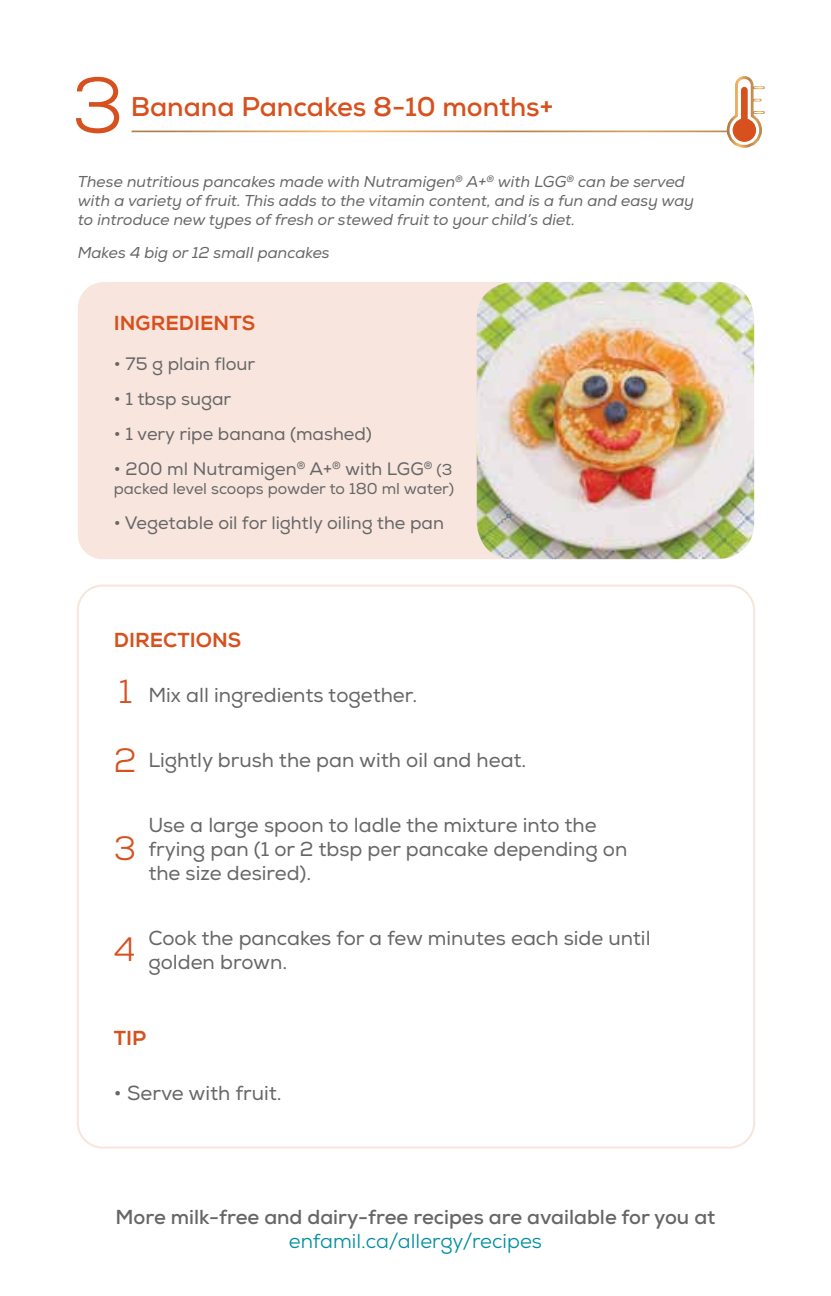
<style>
.page{position:relative;width:831px;height:1296px;background:#fff}
.page>*{position:absolute;margin:0;border:0;box-sizing:border-box;transform-origin:0 0}
.t1{font:78.75px "Nexa";color:#d7511e}
.t2{font:33.75px/68.4px "Nexa";color:#d7511e}
.t3{font:700 27px "Nexa";color:#d7511e}
.t4{font:20.25px/24.3px "Nexa";color:#666}
.t5{font:700 20.25px "Nexa";color:#666}
.t6{font:20.25px "Nexa";color:#008e9f}
.t7{font:800 20.25px "Nexa";color:#d7511e}
.t8{font:18px "Nexa";color:#666}
.t9{font:italic 15.75px/18.9px "Nexa";color:#666}
.t10{font:15.75px "Nexa";color:#666}
.s1{font-size:15.75px}
</style>
<div class="page">
<div style="left:78px;top:282px;width:668px;height:277px;background:#f8e5dd;border-radius:25px"></div>
<svg style="left:725px;top:76px;width:38px;height:72px"></svg>
<img style="left:476px;top:282px;width:278px;height:277px">
<h1 class="t1" style="left:72px;top:55px;width:54px">3</h1>
<h3 class="t3" style="left:131px;top:89px;width:424px">Banana Pancakes 8-10 months+</h3>
<p class="t9" style="left:78px;top:173px;width:617px">These nutritious pancakes made with Nutramigen<sup>®</sup> A+<sup>®</sup> with LGG<sup>®</sup> can be served with a variety of fruit. This adds to the vitamin content, and is a fun and easy way to introduce new types of fresh or stewed fruit to your child’s diet.</p>
<p class="t9" style="left:78px;top:243px;width:253px">Makes 4 big or 12 small pancakes</p>
<p class="t7" style="left:114px;top:311px;width:143px">INGREDIENTS</p>
<p class="t8" style="left:114px;top:353px;width:143px">• 75 g plain flour</p>
<p class="t8" style="left:114px;top:388px;width:119px">• 1 tbsp sugar</p>
<p class="t8" style="left:114px;top:423px;width:259px">• 1 very ripe banana (mashed)</p>
<p class="t8" style="left:114px;top:458px;width:340px">• 200 ml Nutramigen<sup>®</sup> A+<sup>®</sup> with LGG<sup>®</sup> <span class="s1">(3</span></p>
<p class="t10" style="left:114px;top:479px;width:341px">packed level scoops powder to 180 ml water)</p>
<p class="t8" style="left:114px;top:512px;width:331px">• Vegetable oil for lightly oiling the pan</p>
<p class="t7" style="left:114px;top:628px;width:129px">DIRECTIONS</p>
<h2 class="t2" style="left:114px;top:658px;width:24px">1<br>2</h2>
<p class="t4" style="left:148px;top:683px;width:270px">Mix all ingredients together.</p>
<p class="t4" style="left:148px;top:748px;width:379px">Lightly brush the pan with oil and heat.</p>
<h2 class="t2" style="left:114px;top:814px;width:24px">3</h2>
<p class="t4" style="left:148px;top:813px;width:480px">Use a large spoon to ladle the mixture into the frying pan (1 or 2 tbsp per pancake depending on the size desired).</p>
<h2 class="t2" style="left:114px;top:915px;width:23px">4</h2>
<p class="t4" style="left:148px;top:926px;width:503px">Cook the pancakes for a few minutes each side until golden brown.</p>
<p class="t7" style="left:114px;top:1026px;width:34px">TIP</p>
<p class="t4" style="left:114px;top:1081px;width:169px">• Serve with fruit.</p>
<p class="t5" style="left:115px;top:1204px;width:601px">More milk-free and dairy-free recipes are available for you at</p>
<p class="t6" style="left:289px;top:1228px;width:254px">enfamil.ca/allergy/recipes</p>
</div>
